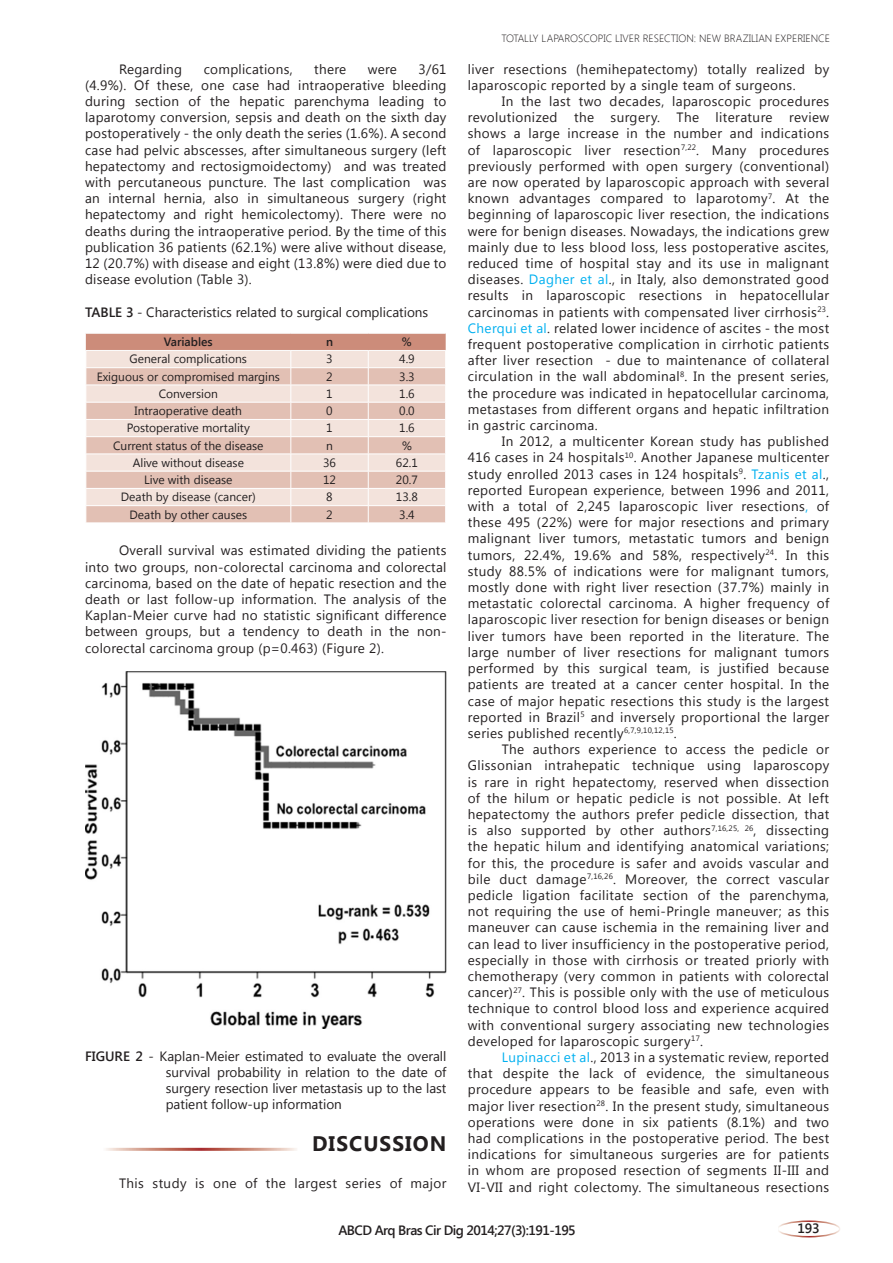
<style>
.page{position:relative;width:893px;height:1263px;background:#fff}
.page>*{position:absolute;margin:0;border:0;box-sizing:border-box;transform-origin:0 0}
.Titulo_texto{font:700 21px "Segoe UI";letter-spacing:.05em;color:#231f20}
.Texto{font:13.5px/16.2px "Segoe UI";letter-spacing:.03em;color:#231f20;text-align:justify}
.Titulo_imagem{font:13.5px/16.2px "Segoe UI";color:#231f20;text-align:justify}
.Realização{font:600 13.5px "Segoe UI";letter-spacing:-.04em;color:#231f20}
.Legenda_imagem{font:600 13.5px "Segoe UI";color:#231f20}
.Texto_tabela{font:12px "Segoe UI";color:#231f20}
.Texto_tabela-2{font:600 12px "Segoe UI";color:#231f20}
.Cabeça_Pagina{font:300 10.5px "Segoe UI";color:#231f20}
.s1{font-weight:600}
.s2{color:#00b0f0}
</style>
<div class="page">
<svg style="left:86px;top:333px;width:360px;height:190px;background:#e9cec5"></svg>
<img style="left:85px;top:672px;width:361px;height:356px">
<div style="left:777px;top:1220px;width:63px;height:17px;border:2px solid #fff;border-radius:50%"></div>
<p class="Texto" style="left:119px;top:60px;width:65px">Regarding</p>
<p class="Texto" style="left:204px;top:60px;width:90px">complications,</p>
<p class="Texto" style="left:314px;top:60px;width:33px">there</p>
<p class="Texto" style="left:368px;top:60px;width:31px">were</p>
<p class="Texto" style="left:85px;top:60px;width:363px;text-indent:334px">3/61 (4.9%). Of these, one case had intraoperative bleeding during section of the hepatic parenchyma leading to laparotomy conversion, sepsis and death on the sixth day postoperatively - the only death the series (1.6%). A second case had pelvic abscesses, after simultaneous surgery (left hepatectomy and rectosigmoidectomy) and was treated with percutaneous puncture. The last complication was an internal hernia, also in simultaneous surgery (right hepatectomy and right hemicolectomy). There were no deaths during the intraoperative period. By the time of this publication 36 patients (62.1%) were alive without disease, 12 (20.7%) with disease and eight (13.8%) were died due to disease evolution (Table 3).</p>
<p class="Titulo_imagem" style="left:85px;top:303px;width:345px"><span class="s1">TABLE 3</span> - Characteristics related to surgical complications</p>
<p class="Texto_tabela-2" style="left:164px;top:334px;width:50px">Variables</p>
<p class="Texto_tabela-2" style="left:326px;top:334px;width:8px">n</p>
<p class="Texto_tabela-2" style="left:402px;top:334px;width:12px">%</p>
<p class="Texto_tabela" style="left:130px;top:351px;width:119px">General complications</p>
<p class="Texto_tabela" style="left:326px;top:351px;width:8px">3</p>
<p class="Texto_tabela" style="left:399px;top:351px;width:17px">4.9</p>
<p class="Texto_tabela" style="left:97px;top:368px;width:185px">Exiguous or compromised margins</p>
<p class="Texto_tabela" style="left:326px;top:368px;width:8px">2</p>
<p class="Texto_tabela" style="left:399px;top:368px;width:17px">3.3</p>
<p class="Texto_tabela" style="left:159px;top:385px;width:61px">Conversion</p>
<p class="Texto_tabela" style="left:326px;top:385px;width:8px">1</p>
<p class="Texto_tabela" style="left:399px;top:385px;width:17px">1.6</p>
<p class="Texto_tabela" style="left:135px;top:403px;width:109px">Intraoperative death</p>
<p class="Texto_tabela" style="left:326px;top:403px;width:8px">0</p>
<p class="Texto_tabela" style="left:399px;top:403px;width:17px">0.0</p>
<p class="Texto_tabela" style="left:127px;top:420px;width:124px">Postoperative mortality</p>
<p class="Texto_tabela" style="left:326px;top:420px;width:8px">1</p>
<p class="Texto_tabela" style="left:399px;top:420px;width:17px">1.6</p>
<p class="Texto_tabela" style="left:113px;top:437px;width:152px">Current status of the disease</p>
<p class="Texto_tabela" style="left:326px;top:437px;width:8px">n</p>
<p class="Texto_tabela" style="left:402px;top:437px;width:11px">%</p>
<p class="Texto_tabela" style="left:133px;top:454px;width:113px">Alive without disease</p>
<p class="Texto_tabela" style="left:323px;top:454px;width:14px">36</p>
<p class="Texto_tabela" style="left:396px;top:454px;width:24px">62.1</p>
<p class="Texto_tabela" style="left:144px;top:472px;width:90px">Live with disease</p>
<p class="Texto_tabela" style="left:323px;top:472px;width:14px">12</p>
<p class="Texto_tabela" style="left:396px;top:472px;width:24px">20.7</p>
<p class="Texto_tabela" style="left:121px;top:489px;width:136px">Death by disease (cancer)</p>
<p class="Texto_tabela" style="left:326px;top:489px;width:8px">8</p>
<p class="Texto_tabela" style="left:396px;top:489px;width:24px">13.8</p>
<p class="Texto_tabela" style="left:130px;top:506px;width:119px">Death by other causes</p>
<p class="Texto_tabela" style="left:326px;top:506px;width:8px">2</p>
<p class="Texto_tabela" style="left:399px;top:506px;width:17px">3.4</p>
<p class="Texto" style="left:85px;top:542px;width:363px;text-indent:34px">Overall survival was estimated dividing the patients into two groups, non-colorectal carcinoma and colorectal carcinoma, based on the date of hepatic resection and the death or last follow-up information. The analysis of the Kaplan-Meier curve had no statistic significant difference between groups, but a tendency to death in the non&shy;colorectal carcinoma group (p=0.463) (Figure 2).</p>
<p class="Titulo_imagem" style="left:166px;top:1047px;width:282px;text-indent:-81px"><span class="s1">FIGURE 2</span> - Kaplan-Meier estimated to evaluate the overall survival probability in relation to the date of surgery resection liver metastasis up to the last patient follow-up information</p>
<p class="Titulo_texto" style="left:312px;top:1128px;width:136px">DISCUSSION</p>
<p class="Texto" style="left:119px;top:1175px;width:329px">This study is one of the largest series of major</p>
<p class="Cabeça_Pagina" style="left:502px;top:31px;width:330px">TOTALLY LAPAROSCOPIC LIVER RESECTION: NEW BRAZILIAN EXPERIENCE</p>
<p class="Texto" style="left:468px;top:60px;width:363px">liver resections (hemihepatectomy) totally realized by laparoscopic reported by a single team of surgeons.</p>
<p class="Texto" style="left:468px;top:93px;width:363px;text-indent:34px">In the last two decades, laparoscopic procedures revolutionized the surgery. The literature review shows a large increase in the number and indications of laparoscopic liver resection<sup>7,22</sup>. Many procedures previously performed with open surgery (conventional) are now operated by laparoscopic approach with several known advantages compared to laparotomy<sup>7</sup>. At the beginning of laparoscopic liver resection, the indications were for benign diseases. Nowadays, the indications grew mainly due to less blood loss, less postoperative ascites, reduced time of hospital stay and its use in malignant diseases. <span class="s2">Dagher et al</span>., in Italy, also demonstrated good results in laparoscopic resections in hepatocellular carcinomas in patients with compensated liver cirrhosis<sup>23</sup>.<br><span class="s2">Cherqui et al</span>. related lower incidence of ascites - the most frequent postoperative complication in cirrhotic patients after liver resection - due to maintenance of collateral circulation in the wall abdominal<sup>8</sup>. In the present series, the procedure was indicated in hepatocellular carcinoma, metastases from different organs and hepatic infiltration in gastric carcinoma.</p>
<p class="Texto" style="left:468px;top:433px;width:363px;text-indent:34px">In 2012, a multicenter Korean study has published 416 cases in 24 hospitals<sup>10</sup>. Another Japanese multicenter study enrolled 2013 cases in 124 hospitals<sup>9</sup>. <span class="s2">Tzanis et al</span>., reported European experience, between 1996 and 2011, with a total of 2,245 laparoscopic liver resections<span class="s2">,</span> of these 495 (22%) were for major resections and primary malignant liver tumors, metastatic tumors and benign tumors, 22.4%, 19.6% and 58%, respectively<sup>24</sup>. In this study 88.5% of indications were for malignant tumors, mostly done with right liver resection (37.7%) mainly in metastatic colorectal carcinoma. A higher frequency of laparoscopic liver resection for benign diseases or benign liver tumors have been reported in the literature. The large number of liver resections for malignant tumors performed by this surgical team, is justified because patients are treated at a cancer center hospital. In the case of major hepatic resections this study is the largest reported in Brazil<sup>5</sup> and inversely proportional the larger series published recently<sup>6,7,9,10,12,15</sup>.</p>
<p class="Texto" style="left:468px;top:741px;width:363px;text-indent:34px">The authors experience to access the pedicle or Glissonian intrahepatic technique using laparoscopy is rare in right hepatectomy, reserved when dissection of the hilum or hepatic pedicle is not possible. At left hepatectomy the authors prefer pedicle dissection, that is also supported by other authors<sup>7,16,25,</sup> <sup>26</sup>, dissecting the hepatic hilum and identifying anatomical variations; for this, the procedure is safer and avoids vascular and bile duct damage<sup>7,16,26</sup>. Moreover, the correct vascular pedicle ligation facilitate section of the parenchyma, not requiring the use of hemi-Pringle maneuver; as this maneuver can cause ischemia in the remaining liver and can lead to liver insufficiency in the postoperative period, especially in those with cirrhosis or treated priorly with chemotherapy (very common in patients with colorectal cancer)<sup>27</sup>. This is possible only with the use of meticulous technique to control blood loss and experience acquired with conventional surgery associating new technologies developed for laparoscopic surgery<sup>17</sup>.</p>
<p class="Texto" style="left:468px;top:1048px;width:363px;text-indent:34px"><span class="s2">Lupinacci et al</span>., 2013 in a systematic review, reported that despite the lack of evidence, the simultaneous procedure appears to be feasible and safe, even with major liver resection<sup>28</sup>. In the present study, simultaneous operations were done in six patients (8.1%) and two had complications in the postoperative period. The best indications for simultaneous surgeries are for patients in whom are proposed resection of segments II-III and VI-VII and right colectomy. The simultaneous resections</p>
<p class="Realização" style="left:338px;top:1221px;width:239px">ABCD Arq Bras Cir Dig 2014;27(3):191-195</p>
<p class="Legenda_imagem" style="left:797px;top:1218px;width:24px">193</p>
</div>
